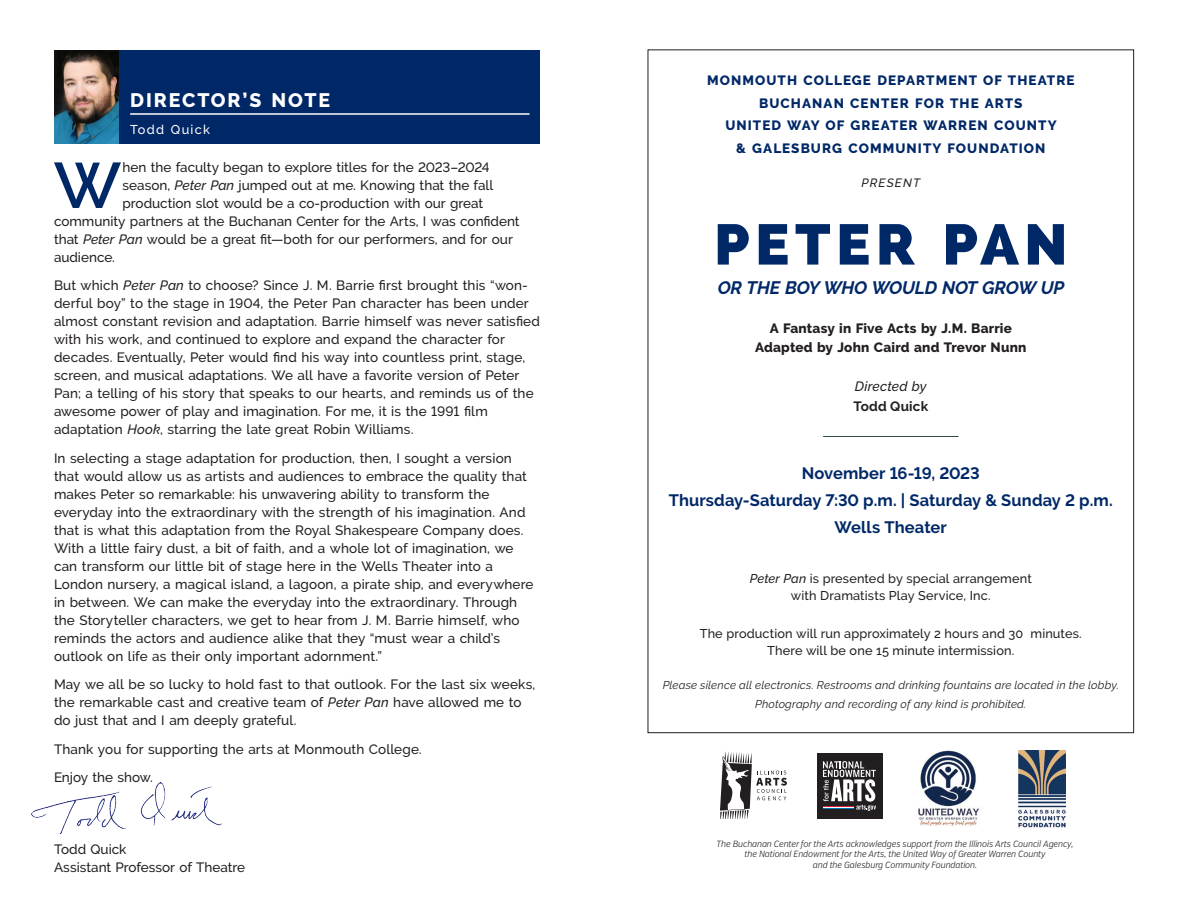
<style>
.page{position:relative;width:1188px;height:918px;background:#fff}
.page>*{position:absolute;margin:0;border:0;box-sizing:border-box;transform-origin:0 0}
.Body_leaders_cast_and_crew_1st_entry{font:600 64.2px "Raleway";color:#002867}
.Subhead_title_page_green{font:800 57px "Raleway";letter-spacing:.1em;color:#002867}
.Subhead_green_1p_after{font:800 19.5px "Raleway";letter-spacing:.1em;color:#fff}
.Subhead_title_page_green-2{font:italic 700 18px "Raleway";letter-spacing:-.01em;color:#002867}
.Music_and_lyrics_by{font:700 16.5px/26.8px "Raleway";letter-spacing:.005em;color:#002867;text-align:center}
.Body_leaders_cast_and_crew_1st_entry-2{font:500 13.5px/18px "Raleway";letter-spacing:.01em;color:#231f20}
.Subhead_white{font:800 13.5px/22.5px "Raleway";letter-spacing:.08em;color:#002867;text-align:center}
.Body_center_ad_bold{font:800 13.5px "Raleway";letter-spacing:.015em;color:#231f20}
.Subhead_title_page_green-3{font:italic 500 13.5px "Raleway";letter-spacing:.01em;color:#231f20}
.Music_and_lyrics_by-2{font:700 13.5px "Raleway";letter-spacing:.015em;color:#231f20}
.Body_general_info{font:500 12.75px/17px "Raleway";letter-spacing:.01em;color:#231f20;text-align:center}
.Subhead_green_1p_after-2{font:500 12.75px "Raleway";letter-spacing:.1em;color:#fff}
.Subhead_green_2nd_para{font:italic 500 12px "Raleway";letter-spacing:.1em;color:#231f20}
.Body_general_info-2{font:italic 11.25px/18.3px "Raleway";letter-spacing:.015em;color:#231f20;text-align:center}
.t1{font:italic 300 9px/10.8px "Verb Cond";letter-spacing:-.015em;color:#231f20;text-align:center}
.s1{font-style:italic}
</style>
<div class="page">
<hr style="left:823px;top:436px;width:135px;height:1px;background:#314f43">
<img style="left:1019px;top:750px;width:46px;height:78px">
<div style="left:817px;top:753px;width:65px;height:65px;background:#231f20"></div>
<svg style="left:823px;top:761px;width:53px;height:50px"></svg>
<svg style="left:720px;top:751px;width:67px;height:67px"></svg>
<img style="left:918px;top:750px;width:61px;height:76px">
<img style="left:54px;top:50px;width:66px;height:94px">
<div style="left:120px;top:50px;width:420px;height:94px;background:#002867"></div>
<hr style="left:130px;top:113px;width:399px;height:2px;background:#fff">
<img style="left:32px;top:783px;width:190px;height:51px">
<p class="Subhead_green_1p_after" style="left:130px;top:89px;width:202px">DIRECTOR’S NOTE</p>
<p class="Subhead_green_1p_after-2" style="left:130px;top:122px;width:81px">Todd Quick</p>
<p class="Body_leaders_cast_and_crew_1st_entry" style="left:54px;top:148px;width:69px">W</p>
<p class="Body_leaders_cast_and_crew_1st_entry-2" style="left:123px;top:158px;width:369px">hen the faculty began to explore titles for the 2023–2024</p>
<p class="Body_leaders_cast_and_crew_1st_entry-2" style="left:123px;top:176px;width:372px">season, <span class="s1">Peter Pan</span> jumped out at me. Knowing that the fall</p>
<p class="Body_leaders_cast_and_crew_1st_entry-2" style="left:123px;top:194px;width:362px">production slot would be a co-production with our great</p>
<p class="Body_leaders_cast_and_crew_1st_entry-2" style="left:54px;top:212px;width:467px">community partners at the Buchanan Center for the Arts, I was confident</p>
<p class="Body_leaders_cast_and_crew_1st_entry-2" style="left:54px;top:230px;width:460px">that <span class="s1">Peter Pan</span> would be a great fit—both for our performers, and for our</p>
<p class="Body_leaders_cast_and_crew_1st_entry-2" style="left:54px;top:248px;width:63px">audience.</p>
<p class="Body_leaders_cast_and_crew_1st_entry-2" style="left:54px;top:277px;width:488px">But which <span class="s1">Peter Pan</span> to choose? Since J. M. Barrie first brought this “won&shy;derful boy” to the stage in 1904, the Peter Pan character has been under almost constant revision and adaptation. Barrie himself was never satisfied with his work, and continued to explore and expand the character for decades. Eventually, Peter would find his way into countless print, stage, screen, and musical adaptations. We all have a favorite version of Peter Pan; a telling of his story that speaks to our hearts, and reminds us of the awesome power of play and imagination. For me, it is the 1991 film adaptation <span class="s1">Hook</span>, starring the late great Robin Williams.</p>
<p class="Body_leaders_cast_and_crew_1st_entry-2" style="left:54px;top:449px;width:481px">In selecting a stage adaptation for production, then, I sought a version that would allow us as artists and audiences to embrace the quality that makes Peter so remarkable: his unwavering ability to transform the everyday into the extraordinary with the strength of his imagination. And that is what this adaptation from the Royal Shakespeare Company does.<br>With a little fairy dust, a bit of faith, and a whole lot of imagination, we can transform our little bit of stage here in the Wells Theater into a London nursery, a magical island, a lagoon, a pirate ship, and everywhere in between. We can make the everyday into the extraordinary. Through the Storyteller characters, we get to hear from J. M. Barrie himself, who reminds the actors and audience alike that they “must wear a child’s outlook on life as their only important adornment.”</p>
<p class="Body_leaders_cast_and_crew_1st_entry-2" style="left:54px;top:676px;width:483px">May we all be so lucky to hold fast to that outlook. For the last six weeks, the remarkable cast and creative team of <span class="s1">Peter Pan</span> have allowed me to do just that and I am deeply grateful.</p>
<p class="Body_leaders_cast_and_crew_1st_entry-2" style="left:54px;top:740px;width:369px">Thank you for supporting the arts at Monmouth College.</p>
<p class="Body_leaders_cast_and_crew_1st_entry-2" style="left:54px;top:769px;width:100px">Enjoy the show.</p>
<p class="Body_leaders_cast_and_crew_1st_entry-2" style="left:54px;top:841px;width:74px">Todd Quick</p>
<p class="Body_leaders_cast_and_crew_1st_entry-2" style="left:54px;top:859px;width:193px">Assistant Professor of Theatre</p>
<p class="Subhead_white" style="left:707px;top:69px;width:369px">MONMOUTH COLLEGE DEPARTMENT OF THEATRE</p>
<p class="Subhead_white" style="left:725px;top:92px;width:333px">BUCHANAN CENTER FOR THE ARTS<br>UNITED WAY OF GREATER WARREN COUNTY &amp; GALESBURG COMMUNITY FOUNDATION</p>
<p class="Subhead_green_2nd_para" style="left:861px;top:176px;width:60px">PRESENT</p>
<p class="Subhead_title_page_green" style="left:714px;top:211px;width:355px">PETER PAN</p>
<p class="Subhead_title_page_green-2" style="left:718px;top:277px;width:348px">OR THE BOY WHO WOULD NOT GROW UP</p>
<p class="Body_center_ad_bold" style="left:770px;top:320px;width:244px">A Fantasy in Five Acts by J.M. Barrie</p>
<p class="Body_center_ad_bold" style="left:755px;top:340px;width:273px">Adapted by John Caird and Trevor Nunn</p>
<p class="Subhead_title_page_green-3" style="left:855px;top:378px;width:73px">Directed by</p>
<p class="Music_and_lyrics_by-2" style="left:853px;top:399px;width:76px">Todd Quick</p>
<p class="Music_and_lyrics_by" style="left:669px;top:460px;width:446px">November 16-19, 2023<br>Thursday-Saturday 7:30 p.m. | Saturday &amp; Sunday 2 p.m.<br>Wells Theater</p>
<p class="Body_general_info" style="left:750px;top:571px;width:284px"><span class="s1">Peter Pan</span> is presented by special arrangement with Dramatists Play Service, Inc.</p>
<p class="Body_general_info" style="left:700px;top:626px;width:384px">The production will run approximately 2 hours and 30 minutes.<br>There will be one 15 minute intermission.</p>
<p class="Body_general_info-2" style="left:663px;top:676px;width:458px">Please silence all electronics. Restrooms and drinking fountains are located in the lobby.<br>Photography and recording of any kind is prohibited.</p>
<p class="t1" style="left:717px;top:838px;width:358px">The Buchanan Center for the Arts acknowledges support from the Illinois Arts Council Agency, the National Endowment for the Arts, the United Way of Greater Warren County<br>and the Galesburg Community Foundation.</p>
</div>
